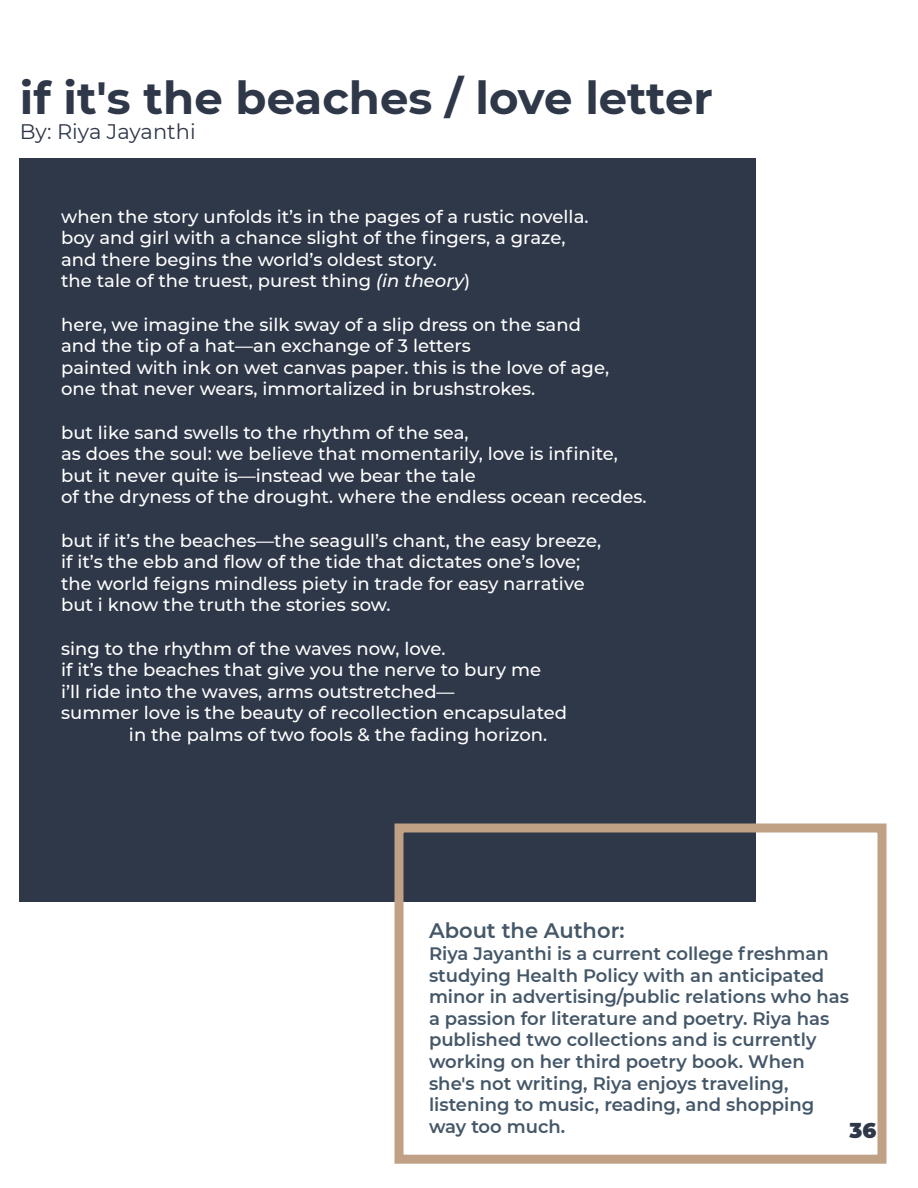
<style>
.page{position:relative;width:918px;height:1188px;background:#fff}
.page>*{position:absolute;margin:0;border:0;box-sizing:border-box;transform-origin:0 0}
.t1{font:700 45px "Montserrat";color:#2f3849}
.t2{font:21px "Montserrat";color:#2f3849}
.t3{font:600 21px "Montserrat";color:#445768}
.t4{font:900 21px "Montserrat";color:#2f3849}
.t5{font:500 18px/21.6px "Montserrat";color:#fff}
.t6{font:600 18px/21.6px "Montserrat";color:#445768}
.s1{font-style:italic}
</style>
<div class="page">
<div style="left:20px;top:158px;width:736px;height:744px;background:#2f3849"></div>
<div style="left:394px;top:824px;width:492px;height:340px;border:9px solid #c0a186"></div>
<h1 class="t1" style="left:20px;top:66px;width:695px">if it's the beaches / love letter</h1>
<p class="t2" style="left:20px;top:117px;width:177px">By: Riya Jayanthi</p>
<p class="t5" style="left:61px;top:205px;width:529px">when the story unfolds it’s in the pages of a rustic novella. boy and girl with a chance slight of the fingers, a graze, and there begins the world’s oldest story.<br>the tale of the truest, purest thing <span class="s1">(in theory</span>)</p>
<p class="t5" style="left:61px;top:313px;width:549px">here, we imagine the silk sway of a slip dress on the sand and the tip of a hat—an exchange of 3 letters<br>painted with ink on wet canvas paper. this is the love of age, one that never wears, immortalized in brushstrokes.</p>
<p class="t5" style="left:61px;top:421px;width:587px">but like sand swells to the rhythm of the sea,<br>as does the soul: we believe that momentarily, love is infinite, but it never quite is—instead we bear the tale<br>of the dryness of the drought. where the endless ocean recedes.</p>
<p class="t5" style="left:61px;top:529px;width:542px">but if it’s the beaches—the seagull’s chant, the easy breeze, if it’s the ebb and flow of the tide that dictates one’s love; the world feigns mindless piety in trade for easy narrative but i know the truth the stories sow.</p>
<p class="t5" style="left:61px;top:637px;width:386px">sing to the rhythm of the waves now, love.</p>
<p class="t5" style="left:61px;top:658px;width:481px">if it’s the beaches that give you the nerve to bury me</p>
<p class="t5" style="left:61px;top:680px;width:395px">i’ll ride into the waves, arms outstretched—</p>
<p class="t5" style="left:61px;top:702px;width:507px">summer love is the beauty of recollection encapsulated</p>
<p class="t5" style="left:129px;top:723px;width:420px">in the palms of two fools &amp; the fading horizon.</p>
<p class="t3" style="left:429px;top:916px;width:197px">About the Author:</p>
<p class="t6" style="left:429px;top:942px;width:422px">Riya Jayanthi is a current college freshman studying Health Policy with an anticipated minor in advertising/public relations who has a passion for literature and poetry. Riya has published two collections and is currently working on her third poetry book. When she's not writing, Riya enjoys traveling, listening to music, reading, and shopping way too much.</p>
<p class="t4" style="left:850px;top:1115px;width:28px">36</p>
</div>
